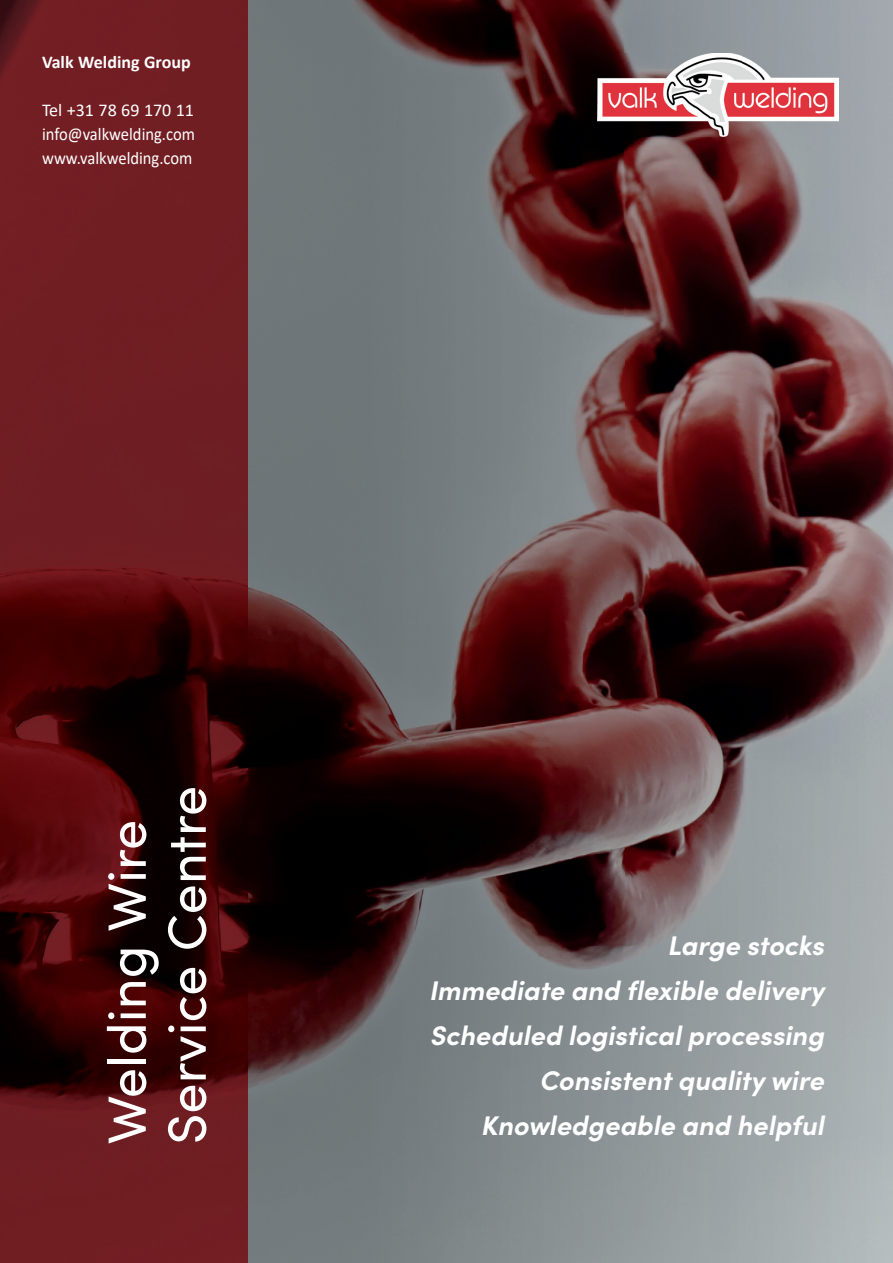
<style>
.page{position:relative;width:893px;height:1263px;background:#fff}
.page>*{position:absolute;margin:0;border:0;box-sizing:border-box;transform-origin:0 0}
.t1{font:54px/60px "Sofia Pro";color:#fff}
.t2{font:italic 700 27px/45px "Sofia Pro";color:#fff;text-align:right}
.t3{font:18px/24px "Calibri";color:#fff;text-align:justify}
.t4{font:700 18px "Calibri";color:#fff}
</style>
<div class="page">
<img style="left:0;top:0;width:893px;height:1263px">
<img style="left:598px;top:53px;width:241px;height:83px">
<p class="t4" style="left:42px;top:49px;width:150px">Valk Welding Group</p>
<p class="t3" style="left:42px;top:97px;width:154px">Tel +31 78 69 170 11 info@valkwelding.com www.valkwelding.com</p>
<h1 class="t1" style="left:94px;top:1144px;width:360px;rotate:-90deg">Welding Wire<br>Service Centre</h1>
<p class="t2" style="left:430px;top:921px;width:396px">Large stocks<br>Immediate and flexible delivery<br>Scheduled logistical processing<br>Consistent quality wire<br>Knowledgeable and helpful</p>
</div>
